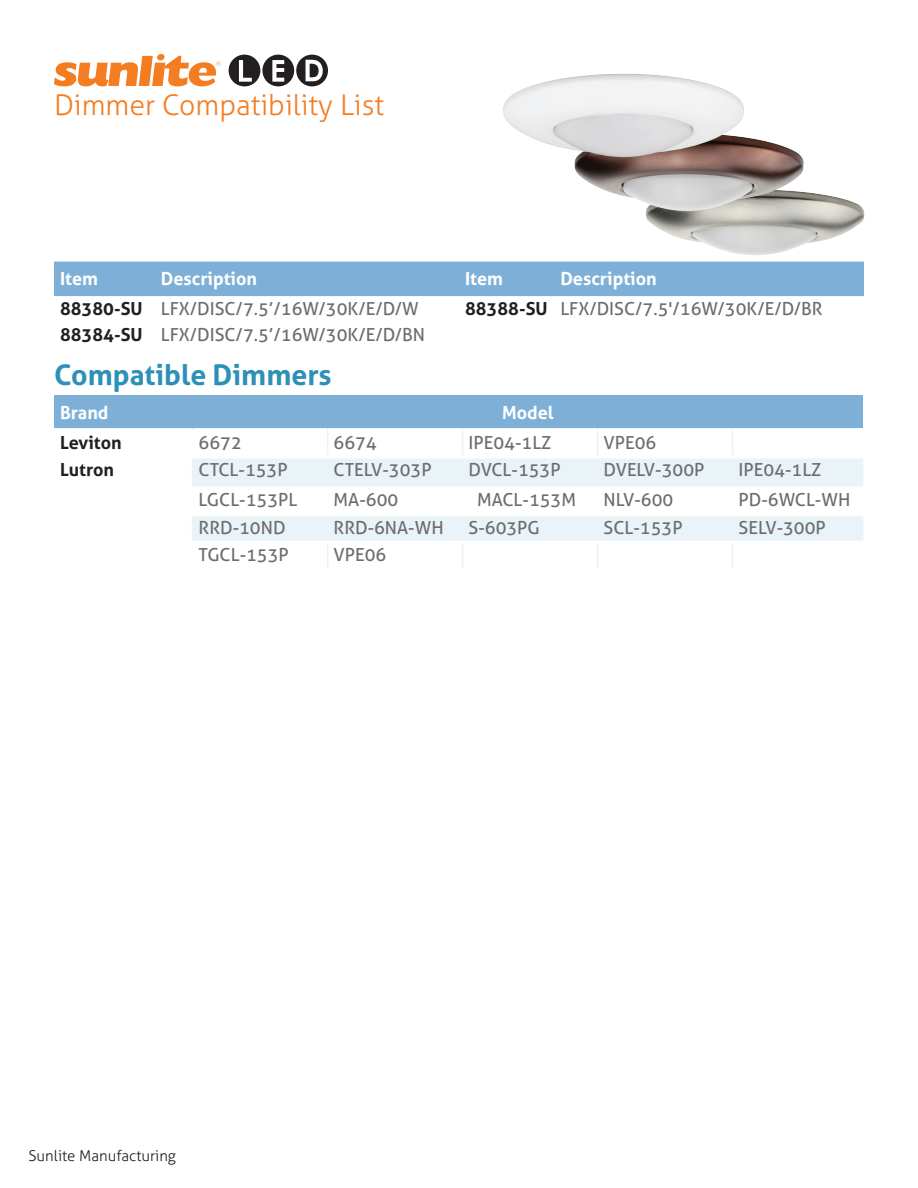
<style>
.page{position:relative;width:918px;height:1188px;background:#fff}
.page>*{position:absolute;margin:0;border:0;box-sizing:border-box;transform-origin:0 0}
.t1{font:300 28.5px "Aller";color:#f47d21}
.t2{font:700 28.5px "Aller";color:#2c90b7}
.t3{font:18px "Aller";color:#6c6d70}
.t4{font:700 18px "Aller";color:#fff}
.t5{font:700 18px "Aller";color:#231f20}
.t6{font:300 15px "Aller";color:#231f20}
.s1{font-weight:700;color:#231f20}
</style>
<div class="page">
<svg style="left:54px;top:54px;width:167px;height:32px"></svg>
<div style="left:54px;top:262px;width:810px;height:34px;background:#7eb0d7"></div>
<div style="left:54px;top:395px;width:139px;height:35px;background:#7eb0d7"></div>
<div style="left:193px;top:395px;width:670px;height:35px;background:#7eb0d7"></div>
<svg style="left:192px;top:431px;width:671px;height:137px"></svg>
<hr style="left:54px;top:428px;width:139px;height:3px;background:#fff">
<hr style="left:193px;top:428px;width:135px;height:3px;background:#fff">
<hr style="left:328px;top:428px;width:135px;height:3px;background:#fff">
<hr style="left:463px;top:428px;width:135px;height:3px;background:#fff">
<hr style="left:598px;top:428px;width:135px;height:3px;background:#fff">
<hr style="left:733px;top:428px;width:130px;height:3px;background:#fff">
<hr style="left:54px;top:456px;width:139px;height:3px;background:#fff">
<hr style="left:193px;top:456px;width:135px;height:3px;background:#fff">
<hr style="left:328px;top:456px;width:135px;height:3px;background:#fff">
<hr style="left:463px;top:456px;width:135px;height:3px;background:#fff">
<hr style="left:598px;top:456px;width:135px;height:3px;background:#fff">
<hr style="left:733px;top:456px;width:130px;height:3px;background:#fff">
<hr style="left:54px;top:486px;width:139px;height:2px;background:#fff">
<hr style="left:193px;top:486px;width:135px;height:2px;background:#fff">
<hr style="left:328px;top:486px;width:135px;height:2px;background:#fff">
<hr style="left:463px;top:486px;width:135px;height:2px;background:#fff">
<hr style="left:598px;top:486px;width:135px;height:2px;background:#fff">
<hr style="left:733px;top:486px;width:130px;height:2px;background:#fff">
<hr style="left:54px;top:513px;width:139px;height:3px;background:#fff">
<hr style="left:193px;top:513px;width:135px;height:3px;background:#fff">
<hr style="left:328px;top:513px;width:135px;height:3px;background:#fff">
<hr style="left:463px;top:513px;width:135px;height:3px;background:#fff">
<hr style="left:598px;top:513px;width:135px;height:3px;background:#fff">
<hr style="left:733px;top:513px;width:130px;height:3px;background:#fff">
<hr style="left:54px;top:541px;width:139px;height:3px;background:#fff">
<hr style="left:193px;top:541px;width:135px;height:3px;background:#fff">
<hr style="left:328px;top:541px;width:135px;height:3px;background:#fff">
<hr style="left:463px;top:541px;width:135px;height:3px;background:#fff">
<hr style="left:598px;top:541px;width:135px;height:3px;background:#fff">
<hr style="left:733px;top:541px;width:130px;height:3px;background:#fff">
<svg style="left:229px;top:55px;width:99px;height:31px"></svg>
<img style="left:646px;top:192px;width:219px;height:63px">
<img style="left:574px;top:137px;width:230px;height:74px">
<img style="left:503px;top:74px;width:242px;height:83px">
<h1 class="t1" style="left:54px;top:87px;width:332px">Dimmer Compatibility List</h1>
<p class="t4" style="left:60px;top:268px;width:39px">Item</p>
<p class="t4" style="left:161px;top:268px;width:98px">Description</p>
<p class="t4" style="left:465px;top:268px;width:39px">Item</p>
<p class="t4" style="left:560px;top:268px;width:98px">Description</p>
<p class="t3" style="left:60px;top:298px;width:360px"><span class="s1">88380-SU</span> LFX/DISC/7.5’/16W/30K/E/D/W</p>
<p class="t3" style="left:465px;top:298px;width:359px"><span class="s1">88388-SU</span> LFX/DISC/7.5'/16W/30K/E/D/BR</p>
<p class="t3" style="left:60px;top:323px;width:367px"><span class="s1">88384-SU</span> LFX/DISC/7.5’/16W/30K/E/D/BN</p>
<h1 class="t2" style="left:54px;top:357px;width:279px">Compatible Dimmers</h1>
<p class="t4" style="left:60px;top:401px;width:50px">Brand</p>
<p class="t4" style="left:502px;top:401px;width:53px">Model</p>
<p class="t5" style="left:60px;top:431px;width:63px">Leviton</p>
<p class="t3" style="left:199px;top:432px;width:45px">6672</p>
<p class="t3" style="left:334px;top:432px;width:45px">6674</p>
<p class="t3" style="left:469px;top:432px;width:84px">IPE04-1LZ</p>
<p class="t3" style="left:604px;top:432px;width:54px">VPE06</p>
<p class="t5" style="left:60px;top:459px;width:56px">Lutron</p>
<p class="t3" style="left:199px;top:459px;width:91px">CTCL-153P</p>
<p class="t3" style="left:334px;top:459px;width:99px">CTELV-303P</p>
<p class="t3" style="left:469px;top:459px;width:94px">DVCL-153P</p>
<p class="t3" style="left:604px;top:459px;width:102px">DVELV-300P</p>
<p class="t3" style="left:739px;top:459px;width:84px">IPE04-1LZ</p>
<p class="t3" style="left:199px;top:489px;width:100px">LGCL-153PL</p>
<p class="t3" style="left:334px;top:489px;width:66px">MA-600</p>
<p class="t3" style="left:477px;top:489px;width:100px">MACL-153M</p>
<p class="t3" style="left:604px;top:489px;width:71px">NLV-600</p>
<p class="t3" style="left:739px;top:489px;width:113px">PD-6WCL-WH</p>
<p class="t3" style="left:199px;top:517px;width:88px">RRD-10ND</p>
<p class="t3" style="left:334px;top:517px;width:112px">RRD-6NA-WH</p>
<p class="t3" style="left:469px;top:517px;width:73px">S-603PG</p>
<p class="t3" style="left:604px;top:517px;width:80px">SCL-153P</p>
<p class="t3" style="left:739px;top:517px;width:89px">SELV-300P</p>
<p class="t3" style="left:199px;top:544px;width:92px">TGCL-153P</p>
<p class="t3" style="left:334px;top:544px;width:54px">VPE06</p>
<p class="t6" style="left:28px;top:1147px;width:149px">Sunlite Manufacturing</p>
</div>
